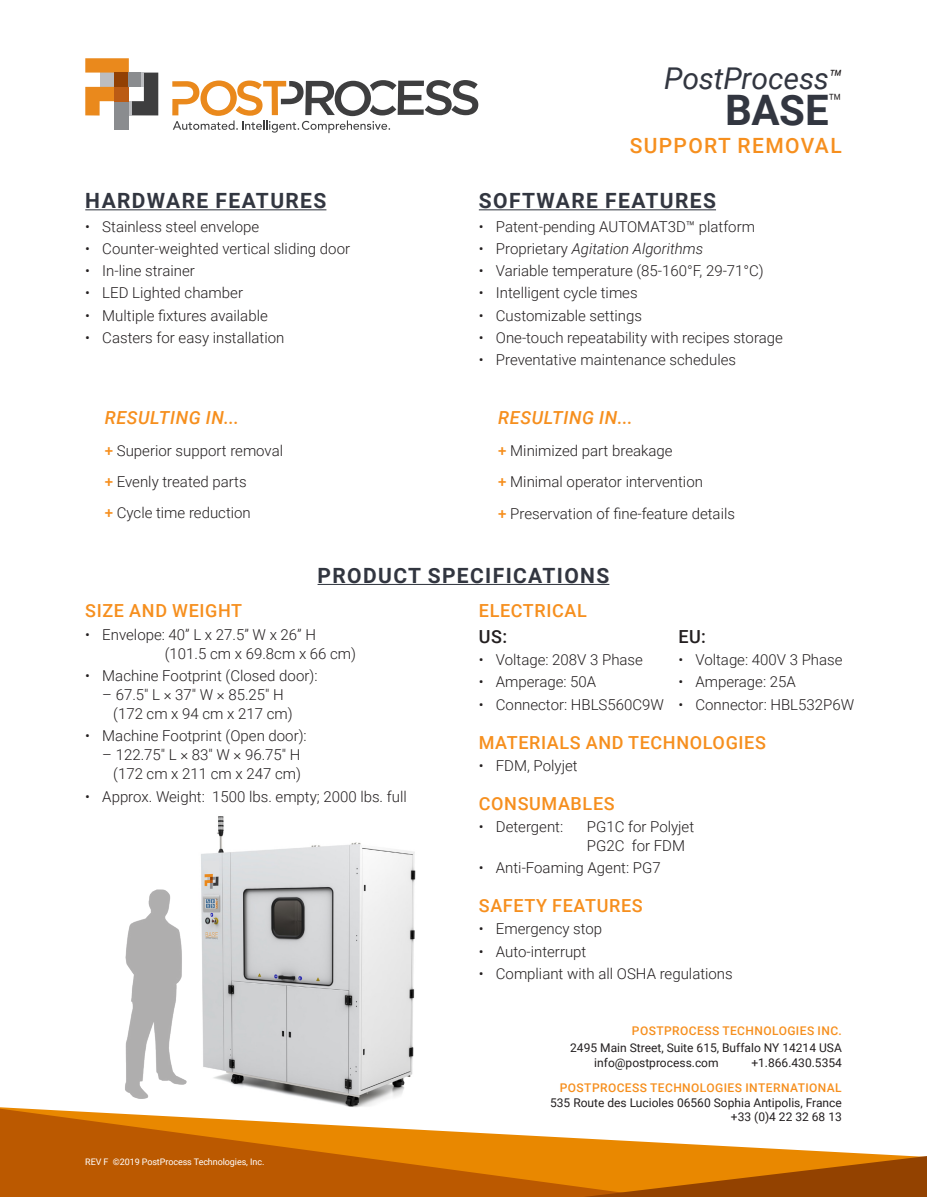
<style>
.page{position:relative;width:927px;height:1197px;background:#fff}
.page>*{position:absolute;margin:0;border:0;box-sizing:border-box;transform-origin:0 0}
.t1{font:700 42px "Roboto";color:#323640}
.t2{font:italic 30px "Roboto";letter-spacing:-.005em;color:#323640}
.t3{font:italic 22.5px "Roboto";color:#231f20}
.t4{font:300 22.5px "Roboto";color:#231f20}
.sub{font:700 21px "Roboto";letter-spacing:.065em;color:#323640}
.sub-2{font:500 21px "Roboto";letter-spacing:.065em;color:#f68f1e}
.Sub2{font:500 18px/25.5px "Roboto";letter-spacing:.035em;color:#f68f1e}
.Sub2-2{font:italic 500 18px "Roboto";letter-spacing:.035em;color:#f68f1e}
.Sub2-3{font:500 18px "Roboto";color:#231f20}
.Sub2-4{font:300 15px/19px "Roboto";color:#231f20}
.t5{font:italic 300 15px "Roboto";color:#231f20}
.t6{font:12px/14.4px "Roboto";color:#231f20;text-align:right}
.Sub2-5{font:500 12px/25.5px "Roboto";letter-spacing:.035em;color:#f68f1e}
.t7{font:9px "Roboto";letter-spacing:-.01em;color:#fff}
.s1{font-style:normal}
.s2{font-weight:500;color:#f68f1e}
.s3{color:#231f20}
.s4{font-weight:400;color:#231f20}
</style>
<div class="page">
<svg style="left:0;top:1107px;width:909px;height:49px"></svg>
<svg style="left:0;top:1108px;width:654px;height:89px;fill:#bb5900"></svg>
<svg style="left:583px;top:1156px;width:344px;height:41px;background:#bd6400"></svg>
<svg style="left:172px;top:80px;width:306px;height:53px"></svg>
<svg style="left:85px;top:58px;width:73px;height:57px"></svg>
<div style="left:114px;top:73px;width:15px;height:14px;background:#924003"></div>
<div style="left:129px;top:73px;width:12px;height:14px;background:#8a8c8f"></div>
<hr style="left:141px;top:73px;width:3px;height:14px;background:#bcbdc0">
<hr style="left:129px;top:101px;width:3px;height:14px;background:#bcbdc0">
<div style="left:114px;top:101px;width:15px;height:29px;background:#8a8c8f"></div>
<div style="left:114px;top:87px;width:15px;height:14px;background:#bb5b14"></div>
<hr style="left:317px;top:584px;width:292px;height:1px;background:#323640">
<hr style="left:85px;top:209px;width:241px;height:1px;background:#323640">
<hr style="left:479px;top:209px;width:237px;height:1px;background:#323640">
<img style="left:195px;top:816px;width:227px;height:295px">
<img style="left:116px;top:889px;width:79px;height:221px">
<p class="t2" style="left:664px;top:57px;width:166px">PostProcess</p>
<p class="t3" style="left:828px;top:62px;width:15px">TM</p>
<p class="t4" style="left:828px;top:86px;width:15px">TM</p>
<p class="t1" style="left:725px;top:81px;width:105px">BASE</p>
<p class="sub-2" style="left:629px;top:131px;width:213px">SUPPORT REMOVAL</p>
<p class="sub" style="left:85px;top:186px;width:243px">HARDWARE FEATURES</p>
<p class="sub" style="left:479px;top:186px;width:239px">SOFTWARE FEATURES</p>
<p class="Sub2-4" style="left:85px;top:216px;width:6px">•</p>
<p class="Sub2-4" style="left:102px;top:216px;width:158px">Stainless steel envelope</p>
<p class="Sub2-4" style="left:479px;top:216px;width:6px">•</p>
<p class="Sub2-4" style="left:496px;top:216px;width:261px">Patent-pending AUTOMAT D3 ™ platform</p>
<p class="Sub2-4" style="left:85px;top:238px;width:6px">•</p>
<p class="Sub2-4" style="left:102px;top:238px;width:249px">Counter-weighted vertical sliding door</p>
<p class="Sub2-4" style="left:479px;top:238px;width:6px">•</p>
<p class="t5" style="left:496px;top:238px;width:209px"><span class="s1">Proprietary</span> Agitation Algorithms</p>
<p class="Sub2-4" style="left:85px;top:261px;width:6px">•</p>
<p class="Sub2-4" style="left:102px;top:261px;width:94px">In-line strainer</p>
<p class="Sub2-4" style="left:479px;top:261px;width:6px">•</p>
<p class="Sub2-4" style="left:496px;top:261px;width:269px">Variable temperature (85-160° ,F 29-71°C(</p>
<p class="Sub2-4" style="left:85px;top:283px;width:6px">•</p>
<p class="Sub2-4" style="left:102px;top:283px;width:142px">LED Lighted chamber</p>
<p class="Sub2-4" style="left:479px;top:283px;width:6px">•</p>
<p class="Sub2-4" style="left:496px;top:283px;width:143px">Intelligent cycle times</p>
<p class="Sub2-4" style="left:85px;top:305px;width:6px">•</p>
<p class="Sub2-4" style="left:102px;top:305px;width:167px">Multiple fixtures available</p>
<p class="Sub2-4" style="left:479px;top:305px;width:6px">•</p>
<p class="Sub2-4" style="left:496px;top:305px;width:148px">Customizable settings</p>
<p class="Sub2-4" style="left:85px;top:327px;width:6px">•</p>
<p class="Sub2-4" style="left:102px;top:327px;width:184px">Casters for easy installation</p>
<p class="Sub2-4" style="left:479px;top:327px;width:6px">•</p>
<p class="Sub2-4" style="left:496px;top:327px;width:288px">One-touch repeatability with recipes storage</p>
<p class="Sub2-4" style="left:479px;top:350px;width:6px">•</p>
<p class="Sub2-4" style="left:496px;top:350px;width:242px">Preventative maintenance schedules</p>
<p class="Sub2-2" style="left:105px;top:405px;width:136px">RESULTING IN...</p>
<p class="Sub2-4" style="left:105px;top:440px;width:180px"><span class="s2">+</span> Superior support removal</p>
<p class="Sub2-4" style="left:105px;top:471px;width:143px"><span class="s2">+</span> Evenly treated parts</p>
<p class="Sub2-4" style="left:105px;top:503px;width:147px"><span class="s2">+</span> Cycle time reduction</p>
<p class="Sub2-2" style="left:498px;top:405px;width:136px">RESULTING IN...</p>
<p class="Sub2-4" style="left:498px;top:440px;width:176px"><span class="s2">+</span> Minimized part breakage</p>
<p class="Sub2-4" style="left:498px;top:471px;width:206px"><span class="s2">+</span> Minimal operator intervention</p>
<p class="Sub2-4" style="left:498px;top:504px;width:238px"><span class="s2">+</span> Preservation of fine-feature details</p>
<p class="sub" style="left:317px;top:560px;width:293px">PRODUCT SPECIFICATIONS</p>
<p class="Sub2" style="left:85px;top:597px;width:158px">SIZE AND WEIGHT</p>
<p class="Sub2-4" style="left:102px;top:624px;width:215px">Envelope: 4 0 xL ” 2 7 . 5 W” x 2 6 H”</p>
<p class="Sub2-4" style="left:85px;top:624px;width:6px">•</p>
<p class="Sub2-4" style="left:85px;top:665px;width:6px">•</p>
<p class="Sub2-4" style="left:85px;top:726px;width:6px">•</p>
<p class="Sub2-4" style="left:85px;top:786px;width:6px">•</p>
<p class="Sub2-4" style="left:165px;top:643px;width:193px">(101.5 cm x 69.8cm x 66 cm(</p>
<p class="Sub2-4" style="left:102px;top:665px;width:217px">Machine Footprint (Closed door :(</p>
<p class="Sub2-4" style="left:113px;top:684px;width:181px;text-indent:-11px">– 67.5″ L × 37″ W × 85.25″ H (172 cm x 94 cm x 217 cm(</p>
<p class="Sub2-4" style="left:102px;top:726px;width:206px">Machine Footprint (Open door :(</p>
<p class="Sub2-4" style="left:102px;top:745px;width:200px;text-align:right">– 122.75″ L × 83″ W × 96.75″ H (172 cm x 211 cm x 247 cm(</p>
<p class="Sub2-4" style="left:212px;top:786px;width:196px">1500 lbs. empty; 2000 lbs. full</p>
<p class="Sub2-4" style="left:102px;top:786px;width:104px">Approx. Weight:</p>
<p class="t7" style="left:113px;top:1155px;width:153px">©2019 PostProcess Technologies, Inc.</p>
<p class="t7" style="left:85px;top:1155px;width:25px">REV F</p>
<p class="Sub2" style="left:479px;top:597px;width:109px">ELECTRICAL<br><span class="s3">US:</span></p>
<p class="Sub2-4" style="left:496px;top:649px;width:149px">Voltage: 208V 3 Phase</p>
<p class="Sub2-4" style="left:479px;top:649px;width:6px">•</p>
<p class="Sub2-3" style="left:678px;top:624px;width:29px">EU:</p>
<p class="Sub2-4" style="left:695px;top:650px;width:149px">Voltage: 400V 3 Phase</p>
<p class="Sub2-4" style="left:678px;top:650px;width:6px">•</p>
<p class="Sub2-4" style="left:479px;top:672px;width:6px">•</p>
<p class="Sub2-4" style="left:496px;top:672px;width:102px">Amperage: 50A</p>
<p class="Sub2-4" style="left:678px;top:672px;width:6px">•</p>
<p class="Sub2-4" style="left:695px;top:672px;width:102px">Amperage: 25A</p>
<p class="Sub2-4" style="left:695px;top:694px;width:160px">Connector: HBL532P W6</p>
<p class="Sub2-4" style="left:496px;top:694px;width:170px">Connector: HBLS560C W9</p>
<p class="Sub2-4" style="left:479px;top:694px;width:6px">•</p>
<p class="Sub2" style="left:479px;top:728px;width:288px">MATERIALS AND TECHNOLOGIES</p>
<p class="Sub2-4" style="left:496px;top:755px;width:83px">FDM, Polyjet</p>
<p class="Sub2-4" style="left:678px;top:694px;width:6px">•</p>
<p class="Sub2-4" style="left:479px;top:755px;width:6px">•</p>
<p class="Sub2" style="left:479px;top:790px;width:137px">CONSUMABLES</p>
<p class="Sub2-4" style="left:587px;top:816px;width:109px">PG C1 for Polyjet</p>
<p class="Sub2-4" style="left:496px;top:816px;width:69px">Detergent:</p>
<p class="Sub2-4" style="left:479px;top:816px;width:6px">•</p>
<p class="Sub2-4" style="left:631px;top:835px;width:55px">for FDM</p>
<p class="Sub2-4" style="left:587px;top:835px;width:39px">PG C2</p>
<p class="Sub2-4" style="left:496px;top:857px;width:166px">Anti-Foaming Agent: PG7</p>
<p class="Sub2-4" style="left:479px;top:857px;width:6px">•</p>
<p class="Sub2" style="left:479px;top:892px;width:165px">SAFETY FEATURES</p>
<p class="Sub2-4" style="left:496px;top:919px;width:108px">Emergency stop</p>
<p class="Sub2-4" style="left:479px;top:919px;width:6px">•</p>
<p class="Sub2-4" style="left:479px;top:941px;width:6px">•</p>
<p class="Sub2-4" style="left:479px;top:963px;width:6px">•</p>
<p class="Sub2-4" style="left:496px;top:941px;width:92px">Auto-interrupt</p>
<p class="Sub2-4" style="left:496px;top:963px;width:238px">Compliant with all OSHA regulations</p>
<p class="Sub2-5" style="left:632px;top:1017px;width:211px">POSTPROCESS TECHNOLOGIES INC.</p>
<p class="t6" style="left:570px;top:1040px;width:273px">2495 Main Street, Suite 615, Buffalo NY 14214 USA +1.866.430.5354</p>
<p class="Sub2-5" style="left:560px;top:1049px;width:283px;text-indent:34px"><span class="s4">info@postprocess.com<br></span>POSTPROCESS TECHNOLOGIES INTERNATIONAL</p>
<p class="t6" style="left:550px;top:1094px;width:293px">535 Route des Lucioles 06560 Sophia Antipolis, France</p>
<p class="t6" style="left:731px;top:1109px;width:112px">+33 4(0) 22 32 68 13</p>
</div>
